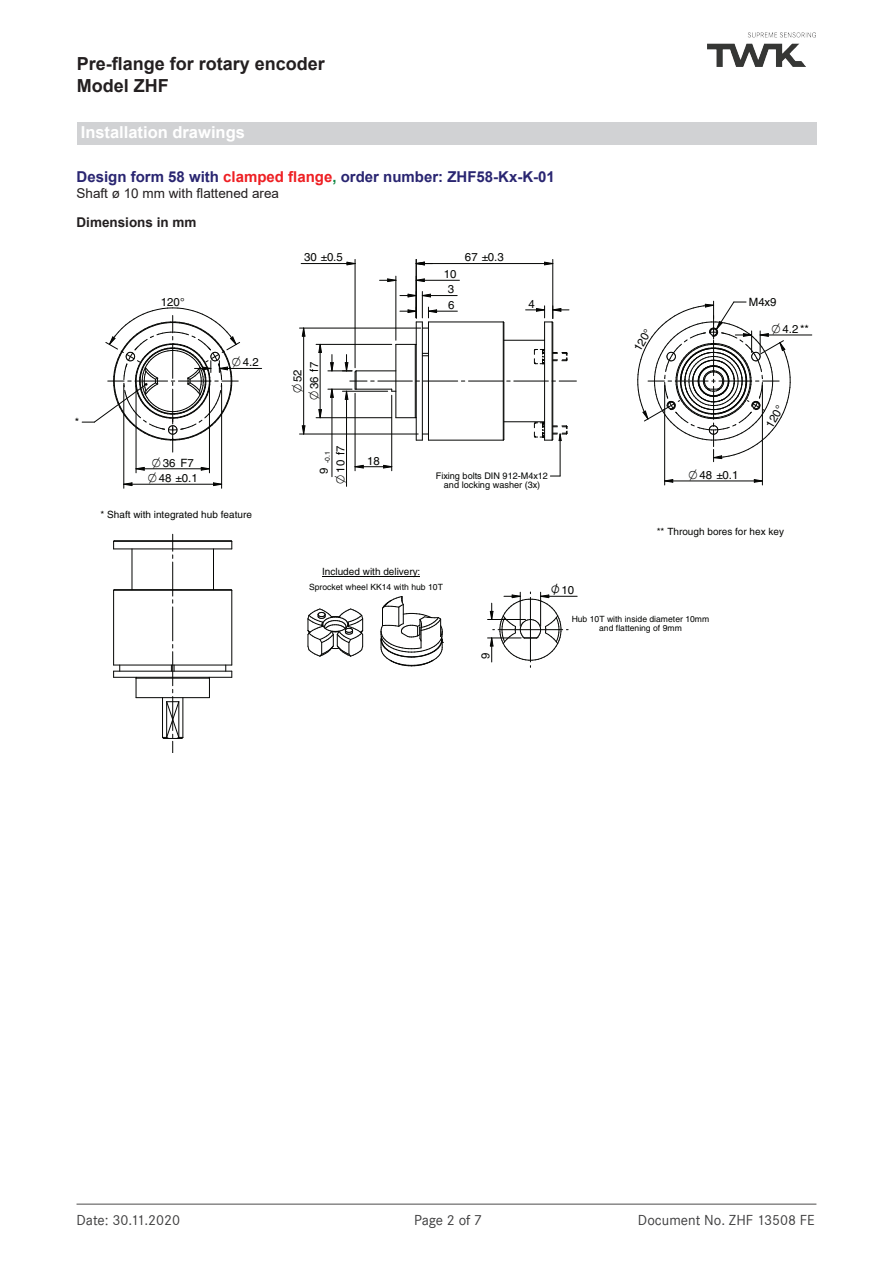
<style>
.page{position:relative;width:893px;height:1263px;background:#fff}
.page>*{position:absolute;margin:0;border:0;box-sizing:border-box;transform-origin:0 0}
.t1{font:700 18px/21.8px "Arial";color:#231f20}
.t2{font:700 16.5px "Arial";color:#fff}
.t3{font:700 15px "Arial";color:#292571}
.t4{font:15px "Corporate S";color:#3e3e3f}
.t5{font:13.5px "Arial";color:#231f20}
.t6{font:700 13.5px "Arial";color:#231f20}
.t7{font:11.4px/15.8px "Helvetica";letter-spacing:.005em;color:#040503}
.t8{font:9.9px "Helvetica";letter-spacing:.005em;color:#040503}
.t9{font:9.15px/8.4px "Helvetica";letter-spacing:-.005em;color:#040503;text-align:center}
.t10{font:8.55px/9.6px "Helvetica";color:#040503;text-align:center}
.t11{font:6.9px "Helvetica";color:#040503}
.s1{color:#ee1f23}
.s2{color:#0e8742}
</style>
<div class="page">
<hr style="left:77px;top:1203px;width:739px;height:2px;background:#888787">
<img style="left:707px;top:33px;width:108px;height:33px">
<div style="left:77px;top:122px;width:739px;height:23px;background:#d1d2d4"></div>
<hr style="left:428px;top:322px;width:1px;height:118px;background:#040503">
<hr style="left:422px;top:322px;width:1px;height:118px;background:#040503">
<hr style="left:416px;top:322px;width:1px;height:118px;background:#040503">
<hr style="left:396px;top:344px;width:1px;height:74px;background:#040503">
<hr style="left:415px;top:344px;width:1px;height:74px;background:#040503">
<hr style="left:552px;top:323px;width:1px;height:116px;background:#040503">
<hr style="left:544px;top:322px;width:1px;height:118px;background:#040503">
<hr style="left:504px;top:323px;width:1px;height:116px;background:#040503">
<hr style="left:503px;top:322px;width:1px;height:118px;background:#040503">
<svg style="left:422px;top:353px;width:6px;height:3px"></svg>
<hr style="left:428px;top:322px;width:75px;height:1px;background:#040503">
<hr style="left:428px;top:440px;width:75px;height:1px;background:#040503">
<svg style="left:416px;top:434px;width:12px;height:7px"></svg>
<svg style="left:396px;top:344px;width:21px;height:1px"></svg>
<svg style="left:396px;top:417px;width:21px;height:1px"></svg>
<hr style="left:504px;top:340px;width:41px;height:1px;background:#040503">
<hr style="left:504px;top:421px;width:41px;height:1px;background:#040503">
<svg style="left:553px;top:352px;width:15px;height:9px"></svg>
<svg style="left:534px;top:349px;width:11px;height:15px"></svg>
<hr style="left:356px;top:389px;width:36px;height:1px;background:#040503">
<hr style="left:356px;top:371px;width:40px;height:1px;background:#040503">
<svg style="left:391px;top:389px;width:5px;height:3px"></svg>
<hr style="left:124px;top:385px;width:1px;height:103px;background:#040503">
<hr style="left:221px;top:385px;width:1px;height:103px;background:#040503">
<hr style="left:664px;top:385px;width:1px;height:100px;background:#040503">
<hr style="left:762px;top:385px;width:1px;height:100px;background:#040503">
<svg style="left:664px;top:479px;width:9px;height:4px"></svg>
<svg style="left:754px;top:479px;width:9px;height:4px"></svg>
<hr style="left:665px;top:481px;width:97px;height:1px;background:#040503">
<svg style="left:400px;top:291px;width:57px;height:38px"></svg>
<hr style="left:552px;top:259px;width:1px;height:59px;background:#040503">
<svg style="left:544px;top:262px;width:9px;height:3px"></svg>
<hr style="left:416px;top:263px;width:137px;height:1px;background:#040503">
<hr style="left:396px;top:276px;width:1px;height:64px;background:#040503">
<svg style="left:417px;top:278px;width:8px;height:4px"></svg>
<svg style="left:380px;top:278px;width:16px;height:4px"></svg>
<hr style="left:416px;top:280px;width:43px;height:1px;background:#040503">
<svg style="left:526px;top:306px;width:43px;height:17px"></svg>
<hr style="left:316px;top:344px;width:76px;height:1px;background:#040503">
<hr style="left:316px;top:417px;width:76px;height:1px;background:#040503">
<svg style="left:318px;top:344px;width:4px;height:9px"></svg>
<svg style="left:318px;top:409px;width:4px;height:9px"></svg>
<hr style="left:320px;top:344px;width:1px;height:74px;background:#040503">
<hr style="left:299px;top:328px;width:122px;height:1px;background:#040503">
<hr style="left:299px;top:434px;width:119px;height:1px;background:#040503">
<svg style="left:302px;top:328px;width:3px;height:9px"></svg>
<svg style="left:302px;top:425px;width:3px;height:9px"></svg>
<hr style="left:303px;top:328px;width:1px;height:106px;background:#040503">
<hr style="left:560px;top:434px;width:1px;height:42px;background:#040503">
<svg style="left:534px;top:422px;width:34px;height:19px"></svg>
<hr style="left:760px;top:335px;width:52px;height:1px;background:#040503">
<hr style="left:219px;top:368px;width:43px;height:1px;background:#040503">
<hr style="left:378px;top:381px;width:34px;height:1px;background:#040503">
<hr style="left:423px;top:381px;width:35px;height:1px;background:#040503">
<hr style="left:468px;top:381px;width:35px;height:1px;background:#040503">
<hr style="left:514px;top:381px;width:34px;height:1px;background:#040503">
<svg style="left:552px;top:381px;width:24px;height:1px"></svg>
<hr style="left:114px;top:665px;width:118px;height:1px;background:#040503">
<hr style="left:114px;top:671px;width:118px;height:1px;background:#040503">
<hr style="left:114px;top:677px;width:118px;height:1px;background:#040503">
<hr style="left:136px;top:697px;width:73px;height:1px;background:#040503">
<hr style="left:136px;top:678px;width:73px;height:1px;background:#040503">
<hr style="left:114px;top:541px;width:118px;height:1px;background:#040503">
<hr style="left:114px;top:540px;width:117px;height:1px;background:#040503">
<hr style="left:114px;top:549px;width:118px;height:1px;background:#040503">
<hr style="left:114px;top:589px;width:117px;height:1px;background:#040503">
<hr style="left:114px;top:590px;width:118px;height:1px;background:#040503">
<svg style="left:171px;top:665px;width:4px;height:6px"></svg>
<hr style="left:113px;top:590px;width:1px;height:75px;background:#040503">
<hr style="left:232px;top:590px;width:1px;height:75px;background:#040503">
<svg style="left:136px;top:678px;width:1px;height:20px"></svg>
<svg style="left:209px;top:678px;width:1px;height:20px"></svg>
<svg style="left:113px;top:540px;width:2px;height:9px"></svg>
<svg style="left:231px;top:540px;width:2px;height:9px"></svg>
<hr style="left:132px;top:549px;width:1px;height:41px;background:#040503">
<hr style="left:213px;top:549px;width:1px;height:41px;background:#040503">
<svg style="left:113px;top:665px;width:7px;height:12px"></svg>
<hr style="left:162px;top:698px;width:1px;height:39px;background:#040503">
<hr style="left:183px;top:698px;width:1px;height:39px;background:#040503">
<svg style="left:172px;top:534px;width:1px;height:24px"></svg>
<hr style="left:172px;top:562px;width:1px;height:34px;background:#040503">
<hr style="left:172px;top:607px;width:1px;height:34px;background:#040503">
<hr style="left:172px;top:652px;width:1px;height:34px;background:#040503">
<hr style="left:172px;top:696px;width:1px;height:34px;background:#040503">
<hr style="left:355px;top:259px;width:1px;height:109px;background:#040503">
<hr style="left:416px;top:259px;width:1px;height:59px;background:#040503">
<svg style="left:347px;top:262px;width:8px;height:3px"></svg>
<hr style="left:301px;top:263px;width:54px;height:1px;background:#040503">
<svg style="left:416px;top:262px;width:16px;height:3px"></svg>
<hr style="left:332px;top:389px;width:1px;height:88px;background:#040503">
<hr style="left:342px;top:391px;width:46px;height:1px;background:#040503">
<svg style="left:328px;top:355px;width:46px;height:45px"></svg>
<hr style="left:346px;top:391px;width:1px;height:95px;background:#040503">
<hr style="left:355px;top:393px;width:1px;height:78px;background:#040503">
<hr style="left:391px;top:395px;width:1px;height:76px;background:#040503">
<svg style="left:355px;top:465px;width:9px;height:3px"></svg>
<svg style="left:383px;top:465px;width:9px;height:3px"></svg>
<hr style="left:355px;top:466px;width:37px;height:1px;background:#040503">
<svg style="left:162px;top:701px;width:21px;height:52px"></svg>
<svg style="left:308px;top:609px;width:55px;height:47px"></svg>
<svg style="left:381px;top:596px;width:62px;height:70px"></svg>
<svg style="left:322px;top:576px;width:98px;height:1px"></svg>
<hr style="left:498px;top:629px;width:65px;height:1px;background:#040503">
<hr style="left:541px;top:596px;width:36px;height:1px;background:#040503">
<hr style="left:488px;top:619px;width:37px;height:1px;background:#040503">
<hr style="left:488px;top:638px;width:33px;height:1px;background:#040503">
<svg style="left:490px;top:603px;width:4px;height:16px"></svg>
<svg style="left:490px;top:637px;width:4px;height:25px"></svg>
<svg style="left:303px;top:384px;width:17px;height:16px"></svg>
<svg style="left:637px;top:301px;width:154px;height:161px"></svg>
<svg style="left:82px;top:308px;width:158px;height:178px"></svg>
<svg style="left:500px;top:591px;width:68px;height:76px"></svg>
<h1 class="t1" style="left:77px;top:53px;width:250px">Pre-flange for rotary encoder<br>Model ZHF</h1>
<h2 class="t2" style="left:81px;top:121px;width:166px">Installation drawings</h2>
<h3 class="t3" style="left:77px;top:166px;width:480px">Design form 58 with <span class="s1">clamped flange</span><span class="s2">,</span> order number: ZHF58-Kx-K-01</h3>
<h3 class="t5" style="left:77px;top:184px;width:204px">Shaft ø 10 mm with flattened area</h3>
<h3 class="t6" style="left:77px;top:213px;width:122px">Dimensions in mm</h3>
<p class="t7" style="left:75px;top:414px;width:6px">*</p>
<p class="t7" style="left:161px;top:294px;width:25px">120°</p>
<p class="t7" style="left:163px;top:455px;width:33px">36 F7</p>
<p class="t7" style="left:159px;top:470px;width:40px">48 ±0.1</p>
<p class="t7" style="left:243px;top:354px;width:17px">4.2</p>
<p class="t8" style="left:100px;top:509px;width:153px">* Shaft with integrated hub feature</p>
<p class="t7" style="left:304px;top:250px;width:40px">30 ±0.5</p>
<p class="t7" style="left:290px;top:382px;width:14px;rotate:-90deg">52</p>
<p class="t7" style="left:306px;top:389px;width:29px;rotate:-90deg">36 f7</p>
<p class="t11" style="left:323px;top:474px;width:24px;rotate:-90deg"><sup>9</sup> -0.1</p>
<p class="t7" style="left:333px;top:473px;width:29px;rotate:-90deg">10 f7</p>
<p class="t7" style="left:367px;top:453px;width:14px">18</p>
<p class="t7" style="left:444px;top:266px;width:14px">10</p>
<p class="t7" style="left:448px;top:282px;width:8px">3<br>6</p>
<p class="t7" style="left:465px;top:250px;width:40px">67 ±0.3</p>
<p class="t7" style="left:528px;top:296px;width:8px">4</p>
<p class="t9" style="left:436px;top:472px;width:114px">Fixing bolts DIN 912-M4x12 and locking washer (3x)</p>
<p class="t7" style="left:630px;top:346px;width:25px;rotate:-60deg">120°</p>
<p class="t7" style="left:749px;top:294px;width:29px">M4x9</p>
<p class="t7" style="left:783px;top:321px;width:28px">4.2 **</p>
<p class="t7" style="left:699px;top:467px;width:40px">48 ±0.1</p>
<p class="t7" style="left:762px;top:423px;width:25px;rotate:-60deg">120°</p>
<p class="t8" style="left:322px;top:566px;width:100px">Included with delivery:</p>
<p class="t10" style="left:309px;top:582px;width:135px">Sprocket wheel KK14 with hub 10T</p>
<p class="t7" style="left:478px;top:659px;width:8px;rotate:-90deg">9</p>
<p class="t7" style="left:562px;top:582px;width:14px">10</p>
<p class="t8" style="left:657px;top:526px;width:129px">** Through bores for hex key</p>
<p class="t10" style="left:572px;top:614px;width:139px">Hub 10T with inside diameter 10mm and flattening of 9mm</p>
<h3 class="t4" style="left:77px;top:1211px;width:105px">Date: 30.11.2020</h3>
<h3 class="t4" style="left:414px;top:1211px;width:70px">Page 2 of 7</h3>
<h3 class="t4" style="left:638px;top:1211px;width:178px">Document No. ZHF 13508 FE</h3>
</div>
